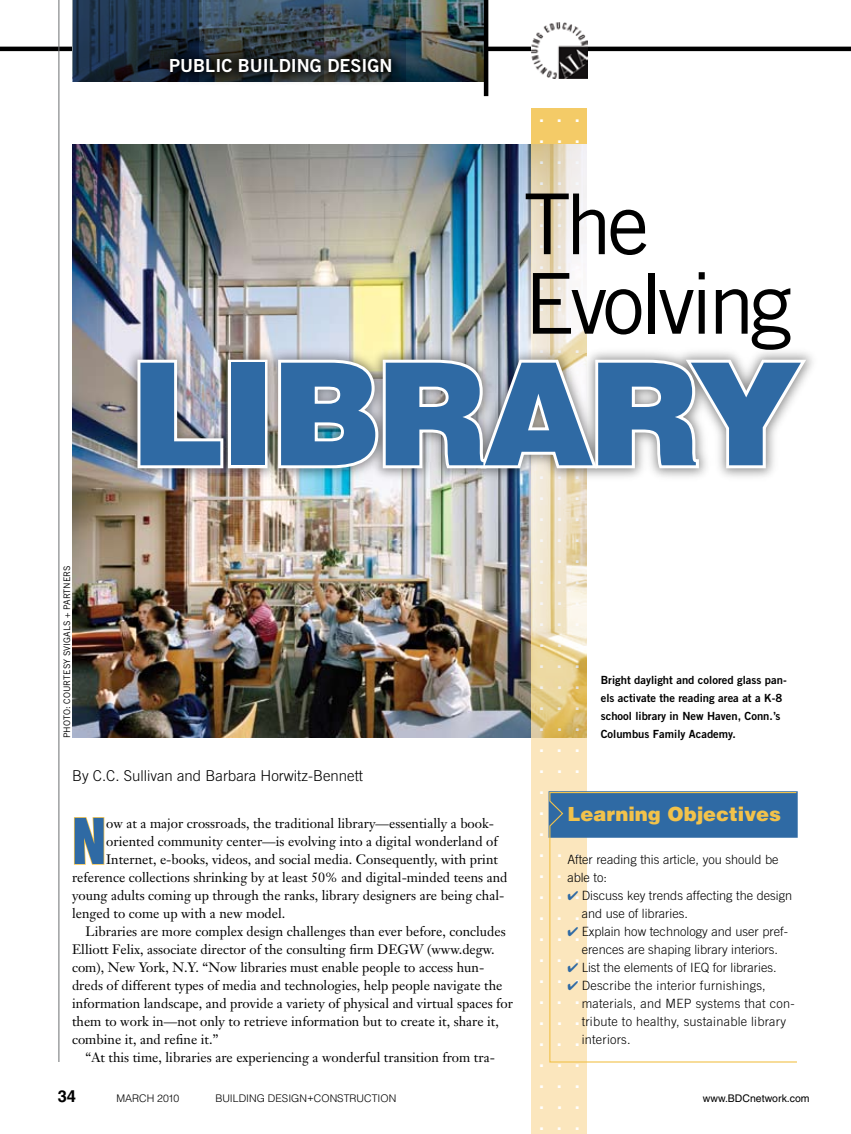
<style>
.page{position:relative;width:851px;height:1134px;background:#fff}
.page>*{position:absolute;margin:0;border:0;box-sizing:border-box;transform-origin:0 0}
.t1{font:900 142.5px "Helvetica";letter-spacing:-.035em;color:#2f6aa4}
.t2{font:84px/79.5px "Trade Gothic";color:#000}
.t3{font:900 condensed 61.5px "Helvetica";color:#2f6aa4}
.t4{font:900 19.5px "Helvetica";color:#f2c24b}
.t5{font:700 18px/21px "Helvetica";color:#fff;text-align:justify}
.t6{font:18px "Trade Gothic Bold Two";color:#fff}
.t7{font:700 16.5px "Helvetica";color:#000}
.t8{font:300 15px "Trade Gothic";color:#000}
.t9{font:13.5px "Janson Text";color:#000}
.t10{font:300 12.75px/18px "Trade Gothic";color:#000}
.t11{font:300 12.75px/18px "Trade Gothic";letter-spacing:.02em;color:#000}
.t12{font:11.25px/18px "Trade Gothic Bold Two";color:#000}
.t13{font:300 10.5px "Helvetica";color:#000}
.t14{font:10.5px "Helvetica";color:#000}
.t15{font:9px "Trade Gothic";color:#000}
.s1{color:#2f6aa4}
</style>
<div class="page">
<hr style="left:0;top:47px;width:850px;height:4px;background:#000">
<img style="left:531px;top:22px;width:56px;height:57px">
<hr style="left:58px;top:0;width:1px;height:1062px;background:#6d6f71">
<img style="left:72px;top:144px;width:459px;height:594px">
<svg style="left:531px;top:108px;width:56px;height:630px;background:#ecdcb8"></svg>
<div style="left:531px;top:738px;width:56px;height:396px;background:#fbe6bd"></div>
<svg style="left:548px;top:791px;width:250px;height:272px"></svg>
<svg style="left:73px;top:817px;width:32px;height:48px"></svg>
<div style="left:122px;top:345px;width:697px;height:138px;background:#000;opacity:.45"></div>
<img style="left:134px;top:357px;width:92px;height:114px">
<div style="left:228px;top:360px;width:39px;height:108px;border:6px solid #fff"></div>
<svg style="left:275px;top:357px;width:536px;height:116px"></svg>
<img style="left:406px;top:0;width:78px;height:81px">
<img style="left:324px;top:0;width:82px;height:81px">
<svg style="left:199px;top:0;width:125px;height:45px;background:#3a4b58"></svg>
<hr style="left:484px;top:0;width:4px;height:96px;background:#000">
<svg style="left:73px;top:0;width:126px;height:81px;background:#1d3147"></svg>
<div style="left:156px;top:45px;width:249px;height:41px;background:#000;opacity:.8"></div>
<h3 class="t6" style="left:169px;top:54px;width:224px">PUBLIC BUILDING DESIGN</h3>
<h3 class="t5" style="left:539px;top:105px;width:42px">. . . . . . . . . . . . . . . . . . . . . . . . . . . . . . . . . . . . . . . . . .</h3>
<h3 class="t5" style="left:539px;top:420px;width:42px">. . . . . . . . . . . . . . . . . . . . . . . . . . . . . . . . . . . . . . . . . . . . . . . . . . .</h3>
<h2 class="t2" style="left:524px;top:184px;width:270px">The<br>Evolving</h2>
<h1 class="t1" style="left:130px;top:321px;width:673px">Library</h1>
<p class="t15" style="left:61px;top:738px;width:174px;rotate:-90deg">Photo: Courtesy Svigals + Partners</p>
<p class="t12" style="left:600px;top:671px;width:187px">Bright daylight and colored glass pan&shy;els activate the reading area at a K-8 school library in New Haven, Conn.’s Columbus Family Academy.</p>
<p class="t8" style="left:72px;top:767px;width:292px">By C.C. Sullivan and Barbara Horwitz-Bennett</p>
<h3 class="t4" style="left:567px;top:801px;width:215px">Learning Objectives</h3>
<h3 class="t3" style="left:72px;top:802px;width:36px">N</h3>
<p class="t9" style="left:106px;top:815px;width:389px">ow at a major crossroads, the traditional library—essentially a book-</p>
<p class="t9" style="left:106px;top:833px;width:393px">oriented community center—is evolving into a digital wonderland of</p>
<p class="t9" style="left:106px;top:851px;width:393px">Internet, e-books, videos, and social media. Consequently, with print</p>
<p class="t9" style="left:72px;top:869px;width:437px">reference collections shrinking by at least 50% and digital-minded teens and</p>
<p class="t9" style="left:72px;top:887px;width:434px">young adults coming up through the ranks, library designers are being chal-</p>
<p class="t9" style="left:72px;top:905px;width:215px">lenged to come up with a new model.</p>
<p class="t9" style="left:86px;top:923px;width:421px">Libraries are more complex design challenges than ever before, concludes</p>
<p class="t9" style="left:72px;top:941px;width:424px">Elliott Felix, associate director of the consulting firm DEGW (www.degw.</p>
<p class="t9" style="left:72px;top:959px;width:413px">com), New York, N.Y. “Now libraries must enable people to access hun-</p>
<p class="t9" style="left:72px;top:977px;width:432px">dreds of different types of media and technologies, help people navigate the</p>
<p class="t9" style="left:72px;top:995px;width:442px">information landscape, and provide a variety of physical and virtual spaces for</p>
<p class="t9" style="left:72px;top:1013px;width:428px">them to work in—not only to retrieve information but to create it, share it,</p>
<p class="t9" style="left:72px;top:1031px;width:148px">combine it, and refine it.”</p>
<p class="t9" style="left:86px;top:1049px;width:411px">“At this time, libraries are experiencing a wonderful transition from tra-</p>
<h3 class="t5" style="left:539px;top:840px;width:42px">. . . . . . . . . . . . . . . . . . . . . . . . . . . . . . . . . . . . . . . . . .</h3>
<p class="t10" style="left:567px;top:850px;width:213px">After reading this article, you should be able to:</p>
<p class="t10" style="left:581px;top:886px;width:212px;text-indent:-14px"><span class="s1">✔</span> Discuss key trends affecting the design and use of libraries.</p>
<p class="t10" style="left:567px;top:922px;width:222px;text-align:center"><span class="s1">✔</span> Explain how technology and user pref&shy;erences are shaping library interiors.</p>
<p class="t10" style="left:567px;top:958px;width:211px"><span class="s1">✔</span> List the elements of IEQ for libraries.</p>
<p class="t11" style="left:581px;top:976px;width:214px;text-indent:-14px"><span class="s1">✔</span> Describe the interior furnishings, materials, and MEP systems that con&shy;tribute to healthy, sustainable library interiors.</p>
<p class="t7" style="left:58px;top:1086px;width:20px">34</p>
<p class="t13" style="left:116px;top:1091px;width:64px">MARCH 2010</p>
<p class="t13" style="left:215px;top:1091px;width:182px">BUILDING DESIGN+CONSTRUCTION</p>
<p class="t14" style="left:702px;top:1092px;width:108px">www.BDCnetwork.com</p>
</div>
